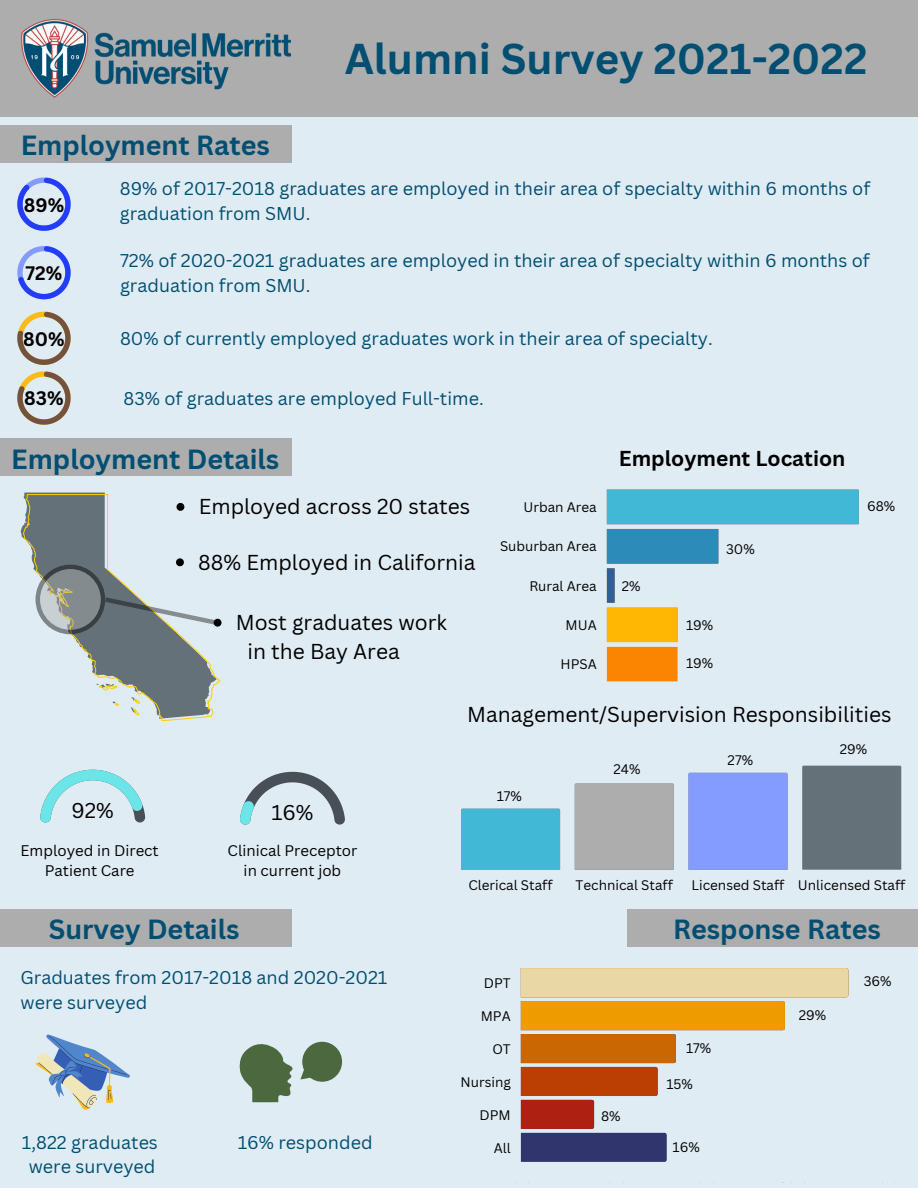
<style>
.page{position:relative;width:918px;height:1188px;background:#e0ecf3}
.page>*{position:absolute;margin:0;border:0;box-sizing:border-box;transform-origin:0 0}
.t1{font:700 42px "Canva Sans";color:#004e72}
.t2{font:700 27px "Canva Sans";color:#004e72}
.t3{font:21px/29.2px "Canva Sans";color:#000}
.t4{font:700 21px "Canva Sans";color:#000}
.t5{font:20.85px "Canva Sans";color:#000}
.t6{font:700 19.05px "Canva Sans";color:#000}
.t7{font:18px/24.8px "Canva Sans";color:#004e72}
.t8{font:15px/20.2px "Canva Sans";color:#000;text-align:center}
.t9{font:13.5px "Canva Sans";color:#000}
</style>
<div class="page">
<div style="left:0;top:0;width:918px;height:117px;background:#adadad"></div>
<img style="left:21px;top:19px;width:270px;height:79px">
<svg style="left:36px;top:1034px;width:94px;height:76px"></svg>
<svg style="left:240px;top:1044px;width:53px;height:58px"></svg>
<svg style="left:300px;top:1042px;width:42px;height:40px"></svg>
<svg style="left:23px;top:494px;width:197px;height:227px"></svg>
<svg style="left:96px;top:684px;width:21px;height:6px"></svg>
<svg style="left:130px;top:697px;width:10px;height:18px"></svg>
<svg style="left:113px;top:702px;width:6px;height:4px"></svg>
<div style="left:0;top:125px;width:291px;height:37px;background:#adadad"></div>
<svg style="left:17px;top:178px;width:54px;height:53px"></svg>
<svg style="left:40px;top:770px;width:105px;height:52px"></svg>
<svg style="left:240px;top:772px;width:105px;height:53px"></svg>
<div style="left:0;top:438px;width:291px;height:37px;background:#adadad"></div>
<div style="left:627px;top:909px;width:291px;height:38px;background:#adadad"></div>
<div style="left:0;top:909px;width:291px;height:38px;background:#adadad"></div>
<svg style="left:607px;top:490px;width:252px;height:191px"></svg>
<svg style="left:17px;top:246px;width:54px;height:53px"></svg>
<svg style="left:17px;top:312px;width:54px;height:53px"></svg>
<svg style="left:17px;top:371px;width:54px;height:54px"></svg>
<div style="left:802px;top:766px;width:99px;height:104px;background:#657179"></div>
<div style="left:688px;top:773px;width:100px;height:97px;background:#849bff"></div>
<div style="left:575px;top:784px;width:99px;height:86px;background:#adadad"></div>
<div style="left:461px;top:809px;width:99px;height:61px;background:#41b8d5"></div>
<svg style="left:521px;top:968px;width:327px;height:194px"></svg>
<svg style="left:177px;top:503px;width:7px;height:8px"></svg>
<svg style="left:36px;top:558px;width:186px;height:76px"></svg>
<h1 class="t1" style="left:345px;top:29px;width:524px">Alumni Survey 2021-2022</h1>
<h2 class="t2" style="left:21px;top:127px;width:251px">Employment Rates</h2>
<p class="t7" style="left:120px;top:176px;width:752px">89% of 2017-2018 graduates are employed in their area of specialty within 6 months of graduation from SMU.</p>
<p class="t7" style="left:120px;top:248px;width:751px">72% of 2020-2021 graduates are employed in their area of specialty within 6 months of graduation from SMU.</p>
<p class="t7" style="left:120px;top:326px;width:594px">80% of currently employed graduates work in their area of specialty.</p>
<p class="t6" style="left:24px;top:191px;width:42px">89%</p>
<p class="t6" style="left:26px;top:260px;width:38px">72%</p>
<p class="t6" style="left:23px;top:325px;width:43px">80%</p>
<p class="t6" style="left:24px;top:385px;width:41px">83%</p>
<p class="t7" style="left:123px;top:385px;width:362px">83% of graduates are employed Full-time.</p>
<h2 class="t2" style="left:11px;top:440px;width:270px">Employment Details</h2>
<p class="t3" style="left:199px;top:491px;width:273px">Employed across 20 states</p>
<p class="t3" style="left:198px;top:547px;width:279px">88% Employed in California</p>
<p class="t3" style="left:247px;top:607px;width:201px;text-indent:-12px">Most graduates work in the Bay Area</p>
<p class="t9" style="left:524px;top:498px;width:75px">Urban Area</p>
<p class="t9" style="left:500px;top:537px;width:98px">Suburban Area</p>
<p class="t9" style="left:529px;top:576px;width:69px">Rural Area</p>
<p class="t9" style="left:566px;top:615px;width:33px">MUA</p>
<p class="t9" style="left:561px;top:655px;width:38px">HPSA</p>
<p class="t4" style="left:619px;top:444px;width:228px">Employment Location</p>
<p class="t9" style="left:622px;top:576px;width:20px">2%</p>
<p class="t9" style="left:726px;top:539px;width:30px">30%</p>
<p class="t9" style="left:686px;top:616px;width:29px">19%</p>
<p class="t9" style="left:686px;top:654px;width:29px">19%</p>
<p class="t9" style="left:867px;top:496px;width:30px">68%</p>
<p class="t3" style="left:467px;top:700px;width:426px">Management/Supervision Responsibilities</p>
<p class="t5" style="left:71px;top:796px;width:44px">92%</p>
<p class="t5" style="left:271px;top:798px;width:44px">16%</p>
<p class="t9" style="left:497px;top:786px;width:27px">17%</p>
<p class="t9" style="left:614px;top:760px;width:28px">24%</p>
<p class="t9" style="left:728px;top:750px;width:27px">27%</p>
<p class="t9" style="left:840px;top:740px;width:29px">29%</p>
<p class="t8" style="left:21px;top:840px;width:140px">Employed in Direct<br>Patient Care</p>
<p class="t8" style="left:228px;top:840px;width:131px">Clinical Preceptor in current job</p>
<h2 class="t2" style="left:49px;top:911px;width:192px">Survey Details</h2>
<h2 class="t2" style="left:673px;top:910px;width:209px">Response Rates</h2>
<p class="t9" style="left:468px;top:875px;width:86px">Clerical Staff</p>
<p class="t9" style="left:576px;top:875px;width:99px">Technical Staff</p>
<p class="t9" style="left:692px;top:875px;width:215px">Licensed Staff Unlicensed Staff</p>
<p class="t7" style="left:21px;top:965px;width:369px">Graduates from 2017-2018 and 2020-2021 were surveyed</p>
<p class="t7" style="left:22px;top:1129px;width:138px;text-align:center">1,822 graduates were surveyed</p>
<p class="t7" style="left:238px;top:1129px;width:136px">16% responded</p>
<p class="t9" style="left:484px;top:974px;width:28px">DPT</p>
<p class="t9" style="left:481px;top:1007px;width:32px">MPA</p>
<p class="t9" style="left:492px;top:1040px;width:20px">OT</p>
<p class="t9" style="left:461px;top:1072px;width:52px">Nursing</p>
<p class="t9" style="left:480px;top:1105px;width:33px">DPM</p>
<p class="t9" style="left:494px;top:1138px;width:18px">All</p>
<p class="t9" style="left:601px;top:1106px;width:21px">8%</p>
<p class="t9" style="left:686px;top:1039px;width:27px">17%</p>
<p class="t9" style="left:666px;top:1074px;width:28px">15%</p>
<p class="t9" style="left:672px;top:1138px;width:29px">16%</p>
<p class="t9" style="left:799px;top:1005px;width:29px">29%</p>
<p class="t9" style="left:864px;top:972px;width:29px">36%</p>
</div>
